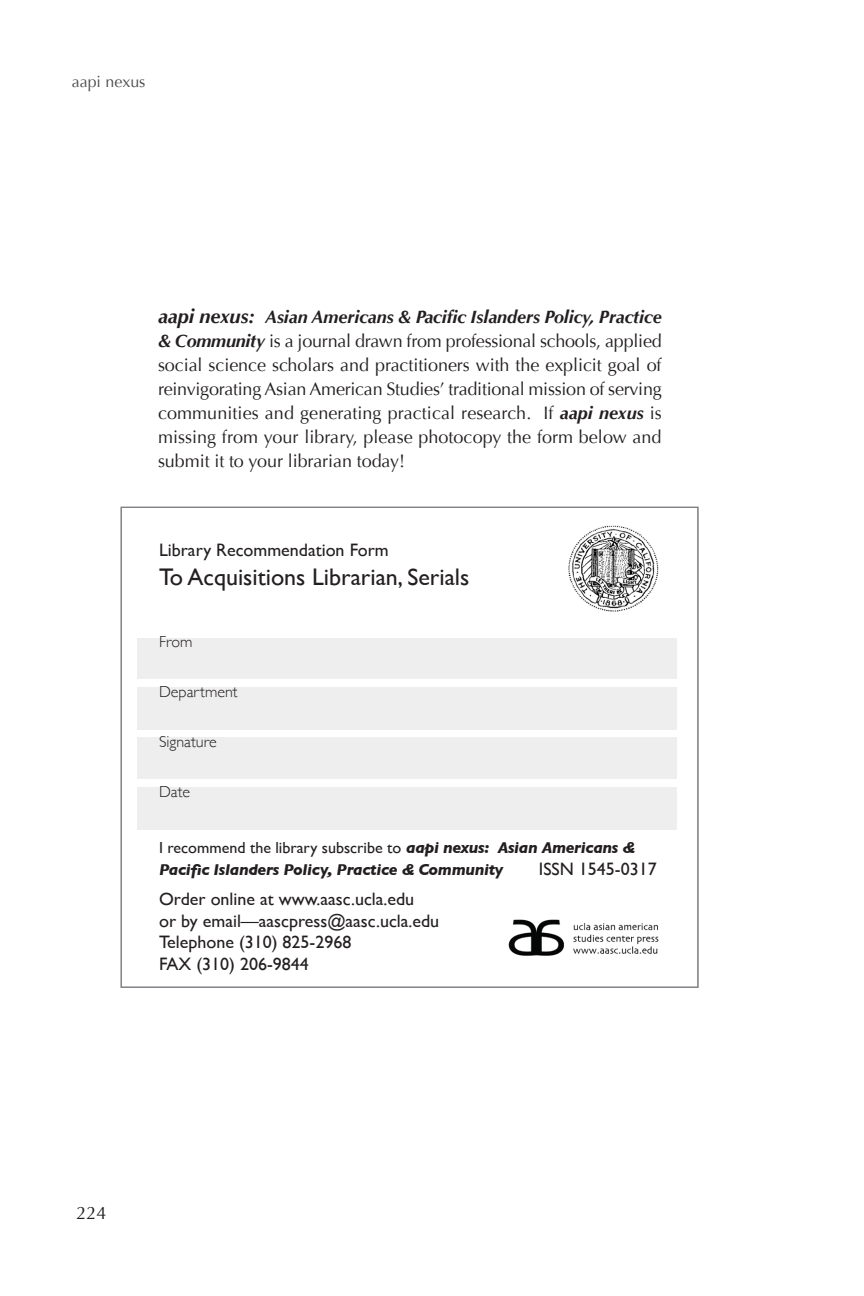
<style>
.page{position:relative;width:864px;height:1296px;background:#fff}
.page>*{position:absolute;margin:0;border:0;box-sizing:border-box;transform-origin:0 0}
.t1{font:24px "Gill Sans";color:#231f20}
.t2{font:18px/24px "Optima";letter-spacing:-.005em;color:#231f20;text-align:justify}
.t3{font:18px/21.6px "Gill Sans";color:#231f20}
.t4{font:italic 700 16px/21.6px "Gill Sans";letter-spacing:-.02em;color:#231f20}
.t5{font:300 16px "Gill Sans";color:#231f20}
.t6{font:16px "Optima";color:#4b4c4d}
.s1{font-weight:700;font-style:italic;font-size:20px}
.s2{font-weight:700;font-style:italic}
.s3{font-weight:400;font-style:normal}
</style>
<div class="page">
<svg style="left:121px;top:562px;width:577px;height:426px"></svg>
<img style="left:569px;top:525px;width:89px;height:86px">
<img style="left:498px;top:910px;width:173px;height:55px">
<p class="t6" style="left:72px;top:72px;width:75px">aapi nexus</p>
<p class="t2" style="left:158px;top:305px;width:505px"><span class="s1">aapi nexus:</span> <span class="s2">Asian Americans &amp; Pacific Islanders Policy, Practice &amp; Community</span> is a journal drawn from professional schools, applied social science scholars and practitioners with the explicit goal of reinvigorating Asian American Studies’ traditional mission of serving communities and generating practical research. If <span class="s2">aapi nexus</span> is missing from your library, please photocopy the form below and submit it to your librarian today!</p>
<p class="t3" style="left:159px;top:539px;width:231px">Library Recommendation Form</p>
<h1 class="t1" style="left:159px;top:563px;width:312px">To Acquisitions Librarian, Serials</h1>
<p class="t5" style="left:159px;top:629px;width:35px">From</p>
<p class="t5" style="left:159px;top:679px;width:80px">Department</p>
<p class="t5" style="left:159px;top:729px;width:59px">Signature</p>
<p class="t5" style="left:159px;top:779px;width:33px">Date</p>
<p class="t4" style="left:159px;top:837px;width:478px"><span class="s3">I recommend the library subscribe to</span> aapi nexus: Asian Americans &amp;<br>Pacific Islanders Policy, Practice &amp; Community</p>
<p class="t3" style="left:539px;top:858px;width:119px">ISSN 1545-0317</p>
<p class="t3" style="left:159px;top:888px;width:282px">Order online at www.aasc.ucla.edu<br>or by email—aascpress@aasc.ucla.edu<br>Telephone (310) 825-2968<br>FAX (310) 206-9844</p>
<p class="t2" style="left:77px;top:1201px;width:31px">224</p>
</div>
